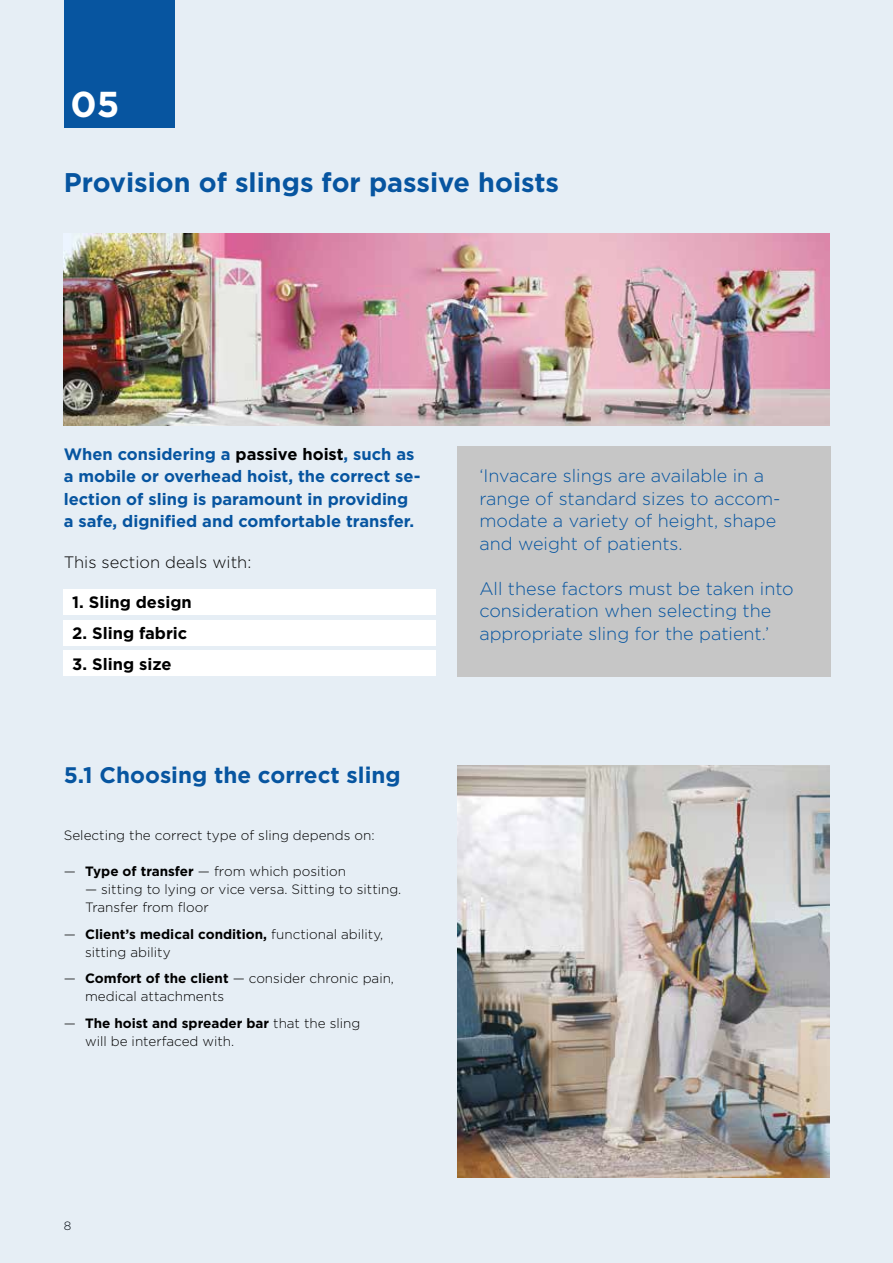
<style>
.page{position:relative;width:893px;height:1263px;background:#e6eef5}
.page>*{position:absolute;margin:0;border:0;box-sizing:border-box;transform-origin:0 0}
.t1{font:700 36px "Gotham";color:#fff}
.t2{font:700 27px "Gotham";color:#0755a0}
.t3{font:700 22.5px "Gotham";color:#0755a0}
.t4{font:300 18px/22.5px "Gotham";color:#0755a0}
.t5{font:700 16.5px/22.5px "Gotham";color:#0755a0}
.t6{font:700 16.5px "Gotham";color:#000}
.t7{font:300 16.5px "Gotham";color:#000}
.t8{font:300 13.5px/18px "Gotham";color:#000}
.t9{font:300 12px "Gotham";color:#000}
.s1{color:#000}
.s2{font-weight:700}
</style>
<div class="page">
<img style="left:64px;top:234px;width:765px;height:191px">
<div style="left:64px;top:0;width:110px;height:128px;background:#0755a0"></div>
<img style="left:457px;top:765px;width:372px;height:413px">
<div style="left:458px;top:446px;width:373px;height:230px;background:#c6c6c6"></div>
<div style="left:64px;top:589px;width:372px;height:26px;background:#fff"></div>
<div style="left:64px;top:620px;width:372px;height:25px;background:#fff"></div>
<div style="left:64px;top:651px;width:372px;height:25px;background:#fff"></div>
<h1 class="t1" style="left:71px;top:80px;width:50px">05</h1>
<h2 class="t2" style="left:64px;top:164px;width:497px">Provision of slings for passive hoists</h2>
<p class="t5" style="left:64px;top:442px;width:358px">When considering a <span class="s1">passive hoist</span>, such as a mobile or overhead hoist, the correct se&shy;lection of sling is paramount in providing a safe, dignified and comfortable transfer.</p>
<p class="t7" style="left:64px;top:551px;width:189px">This section deals with:</p>
<p class="t6" style="left:72px;top:591px;width:121px">1. Sling design</p>
<p class="t6" style="left:72px;top:622px;width:117px">2. Sling fabric</p>
<p class="t6" style="left:72px;top:653px;width:101px">3. Sling size</p>
<h3 class="t3" style="left:64px;top:760px;width:338px">5.1 Choosing the correct sling</h3>
<p class="t8" style="left:64px;top:826px;width:312px">Selecting the correct type of sling depends on:</p>
<p class="t8" style="left:64px;top:862px;width:284px">— <span class="s2">Type of transfer</span> — from which position</p>
<p class="t8" style="left:85px;top:880px;width:318px">— sitting to lying or vice versa. Sitting to sitting.<br>Transfer from floor</p>
<p class="t8" style="left:85px;top:924px;width:300px;text-indent:-21px">— <span class="s2">Client’s medical condition,</span> functional ability, sitting ability</p>
<p class="t8" style="left:85px;top:969px;width:311px;text-indent:-21px">— <span class="s2">Comfort of the client</span> — consider chronic pain, medical attachments</p>
<p class="t8" style="left:85px;top:1013px;width:277px;text-indent:-21px">— <span class="s2">The hoist and spreader bar</span> that the sling will be interfaced with.</p>
<h3 class="t4" style="left:479px;top:464px;width:303px">‘Invacare slings are available in a range of standard sizes to accom&shy;modate a variety of height, shape and weight of patients.</h3>
<h3 class="t4" style="left:479px;top:577px;width:316px">All these factors must be taken into consideration when selecting the appropriate sling for the patient.’</h3>
<p class="t9" style="left:64px;top:1218px;width:9px">8</p>
</div>
